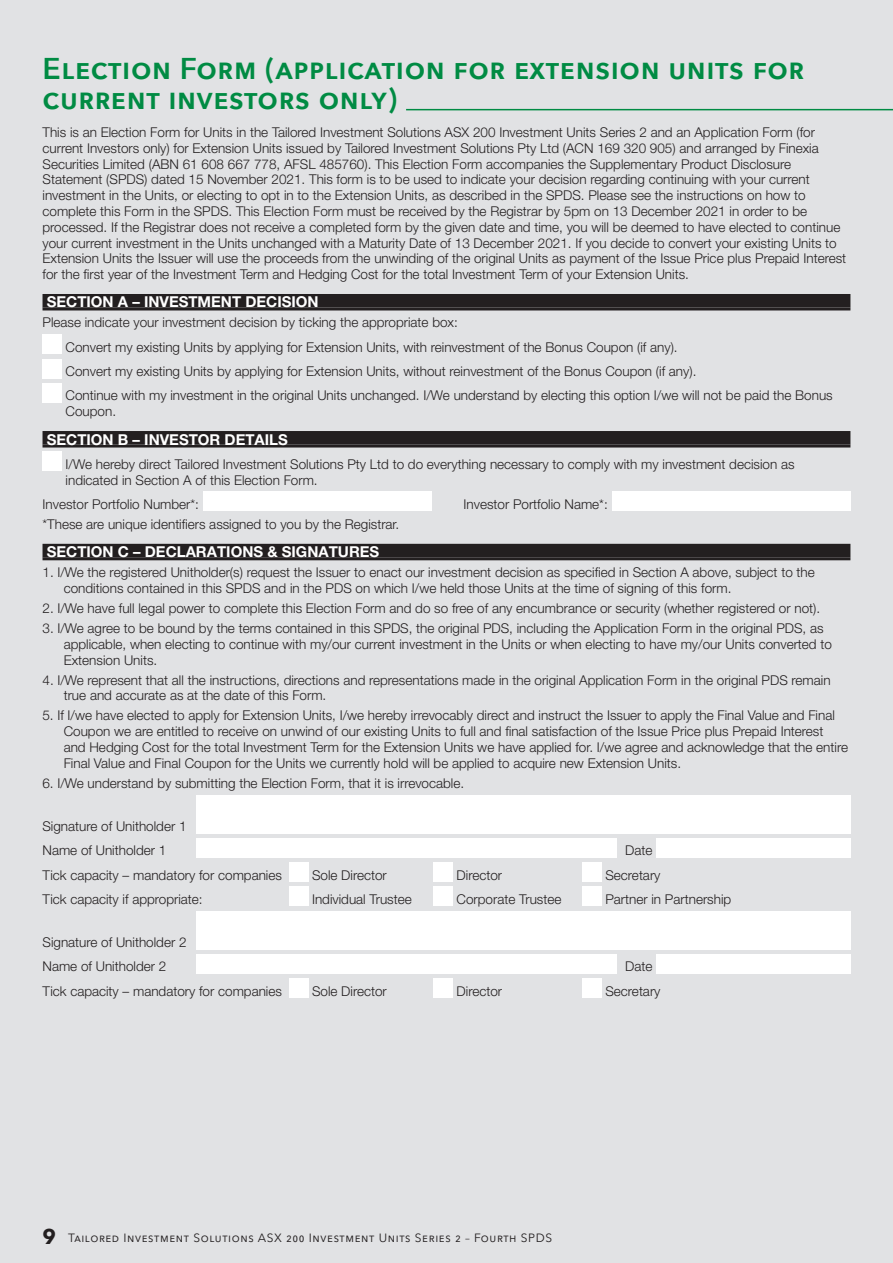
<style>
.page{position:relative;width:893px;height:1263px;background:#e1e2e4}
.page>*{position:absolute;margin:0;border:0;box-sizing:border-box;transform-origin:0 0}
.t1{font:600 30px/30px "Avenir Next";letter-spacing:.02em;color:#008b43}
.t2{font:700 15px "Helvetica Neue LT Pro";color:#fff}
.t3{font:300 13.5px/15.8px "Helvetica Neue LT Pro";color:#231f20}
.t4{font:12px "Avenir Next";letter-spacing:.05em;color:#231f20}
.s1{font-weight:700;font-size:21px}
</style>
<div class="page">
<hr style="left:406px;top:109px;width:487px;height:1px;background:#008b43">
<div style="left:43px;top:294px;width:807px;height:13px;background:#231f20"></div>
<hr style="left:43px;top:307px;width:807px;height:3px;background:#231f20">
<div style="left:43px;top:431px;width:807px;height:13px;background:#231f20"></div>
<hr style="left:43px;top:444px;width:807px;height:3px;background:#231f20">
<div style="left:43px;top:544px;width:807px;height:13px;background:#231f20"></div>
<hr style="left:43px;top:557px;width:807px;height:3px;background:#231f20">
<div style="left:43px;top:335px;width:19px;height:19px;background:#fff"></div>
<div style="left:43px;top:359px;width:19px;height:19px;background:#fff"></div>
<div style="left:43px;top:383px;width:19px;height:19px;background:#fff"></div>
<div style="left:43px;top:452px;width:19px;height:19px;background:#fff"></div>
<div style="left:203px;top:492px;width:229px;height:19px;background:#fff"></div>
<div style="left:612px;top:492px;width:238px;height:19px;background:#fff"></div>
<div style="left:196px;top:795px;width:654px;height:38px;background:#fff"></div>
<div style="left:196px;top:838px;width:421px;height:19px;background:#fff"></div>
<div style="left:656px;top:838px;width:194px;height:19px;background:#fff"></div>
<div style="left:289px;top:863px;width:19px;height:19px;background:#fff"></div>
<div style="left:434px;top:863px;width:19px;height:19px;background:#fff"></div>
<div style="left:583px;top:863px;width:19px;height:19px;background:#fff"></div>
<div style="left:289px;top:887px;width:19px;height:19px;background:#fff"></div>
<div style="left:434px;top:887px;width:19px;height:19px;background:#fff"></div>
<div style="left:583px;top:887px;width:19px;height:19px;background:#fff"></div>
<div style="left:196px;top:911px;width:654px;height:38px;background:#fff"></div>
<div style="left:196px;top:954px;width:421px;height:20px;background:#fff"></div>
<div style="left:656px;top:954px;width:194px;height:20px;background:#fff"></div>
<div style="left:289px;top:979px;width:19px;height:19px;background:#fff"></div>
<div style="left:434px;top:979px;width:19px;height:19px;background:#fff"></div>
<div style="left:583px;top:979px;width:19px;height:19px;background:#fff"></div>
<h1 class="t1" style="left:43px;top:53px;width:763px">Election Form (application for extension units for current investors only)</h1>
<p class="t3" style="left:43px;top:124px;width:805px">This is an Election Form for Units in the Tailored Investment Solutions ASX 200 Investment Units Series 2 and an Application Form (for current Investors only) for Extension Units issued by Tailored Investment Solutions Pty Ltd (ACN 169 320 905) and arranged by Finexia Securities Limited (ABN 61 608 667 778, AFSL 485760). This Election Form accompanies the Supplementary Product Disclosure Statement (SPDS) dated 15 November 2021. This form is to be used to indicate your decision regarding continuing with your current investment in the Units, or electing to opt in to the Extension Units, as described in the SPDS. Please see the instructions on how to complete this Form in the SPDS. This Election Form must be received by the Registrar by 5pm on 13 December 2021 in order to be processed. If the Registrar does not receive a completed form by the given date and time, you will be deemed to have elected to continue your current investment in the Units unchanged with a Maturity Date of 13 December 2021. If you decide to convert your existing Units to Extension Units the Issuer will use the proceeds from the unwinding of the original Units as payment of the Issue Price plus Prepaid Interest for the first year of the Investment Term and Hedging Cost for the total Investment Term of your Extension Units.</p>
<p class="t2" style="left:47px;top:293px;width:273px">SECTION A – INVESTMENT DECISION</p>
<p class="t3" style="left:66px;top:310px;width:769px;line-height:24.3px;text-indent:-23px">Please indicate your investment decision by ticking the appropriate box:<br>Convert my existing Units by applying for Extension Units, with reinvestment of the Bonus Coupon (if any).<br>Convert my existing Units by applying for Extension Units, without reinvestment of the Bonus Coupon (if any).<br>Continue with my investment in the original Units unchanged. I/We understand by electing this option I/we will not be paid the Bonus</p>
<p class="t3" style="left:66px;top:403px;width:52px">Coupon.</p>
<p class="t2" style="left:47px;top:430px;width:243px">SECTION B – INVESTOR DETAILS</p>
<p class="t3" style="left:66px;top:456px;width:730px">I/We hereby direct Tailored Investment Solutions Pty Ltd to do everything necessary to comply with my investment decision as indicated in Section A of this Election Form.</p>
<p class="t3" style="left:43px;top:496px;width:158px">Investor Portfolio Number*:</p>
<p class="t3" style="left:463px;top:496px;width:146px">Investor Portfolio Name*:</p>
<p class="t3" style="left:43px;top:516px;width:358px">*These are unique identifiers assigned to you by the Registrar.</p>
<p class="t2" style="left:47px;top:543px;width:334px">SECTION C – DECLARATIONS &amp; SIGNATURES</p>
<p class="t3" style="left:64px;top:564px;width:753px;text-indent:-21px">1. I/We the registered Unitholder(s) request the Issuer to enact our investment decision as specified in Section A above, subject to the conditions contained in this SPDS and in the PDS on which I/we held those Units at the time of signing of this form.</p>
<p class="t3" style="left:43px;top:600px;width:779px">2. I/We have full legal power to complete this Election Form and do so free of any encumbrance or security (whether registered or not).</p>
<p class="t3" style="left:64px;top:620px;width:770px;text-indent:-21px">3. I/We agree to be bound by the terms contained in this SPDS, the original PDS, including the Application Form in the original PDS, as applicable, when electing to continue with my/our current investment in the Units or when electing to have my/our Units converted to<br>Extension Units.</p>
<p class="t3" style="left:64px;top:672px;width:768px;text-indent:-21px">4. I/We represent that all the instructions, directions and representations made in the original Application Form in the original PDS remain true and accurate as at the date of this Form.</p>
<p class="t3" style="left:64px;top:707px;width:786px;text-indent:-21px">5. If I/we have elected to apply for Extension Units, I/we hereby irrevocably direct and instruct the Issuer to apply the Final Value and Final Coupon we are entitled to receive on unwind of our existing Units to full and final satisfaction of the Issue Price plus Prepaid Interest and Hedging Cost for the total Investment Term for the Extension Units we have applied for. I/we agree and acknowledge that the entire Final Value and Final Coupon for the Units we currently hold will be applied to acquire new Extension Units.</p>
<p class="t3" style="left:42px;top:775px;width:423px">6. I/We understand by submitting the Election Form, that it is irrevocable.</p>
<p class="t3" style="left:42px;top:814px;width:146px;line-height:24.2px">Signature of Unitholder 1<br>Name of Unitholder 1</p>
<p class="t3" style="left:625px;top:842px;width:29px">Date</p>
<p class="t3" style="left:43px;top:866px;width:241px">Tick capacity – mandatory for companies</p>
<p class="t3" style="left:312px;top:866px;width:76px">Sole Director</p>
<p class="t3" style="left:457px;top:866px;width:47px">Director</p>
<p class="t3" style="left:605px;top:866px;width:57px">Secretary</p>
<p class="t3" style="left:43px;top:891px;width:162px">Tick capacity if appropriate:</p>
<p class="t3" style="left:312px;top:891px;width:101px">Individual Trustee</p>
<p class="t3" style="left:457px;top:891px;width:106px">Corporate Trustee</p>
<p class="t3" style="left:605px;top:891px;width:127px">Partner in Partnership</p>
<p class="t3" style="left:43px;top:930px;width:146px;line-height:24.3px">Signature of Unitholder 2<br>Name of Unitholder 2</p>
<p class="t3" style="left:625px;top:958px;width:29px">Date</p>
<p class="t3" style="left:43px;top:983px;width:241px">Tick capacity – mandatory for companies</p>
<p class="t3" style="left:312px;top:983px;width:76px">Sole Director</p>
<p class="t3" style="left:457px;top:983px;width:47px">Director</p>
<p class="t3" style="left:605px;top:983px;width:57px">Secretary</p>
<p class="t4" style="left:43px;top:1227px;width:511px"><span class="s1">9</span> Tailored Investment Solutions ASX 200 Investment Units Series 2 – Fourth SPDS</p>
</div>
